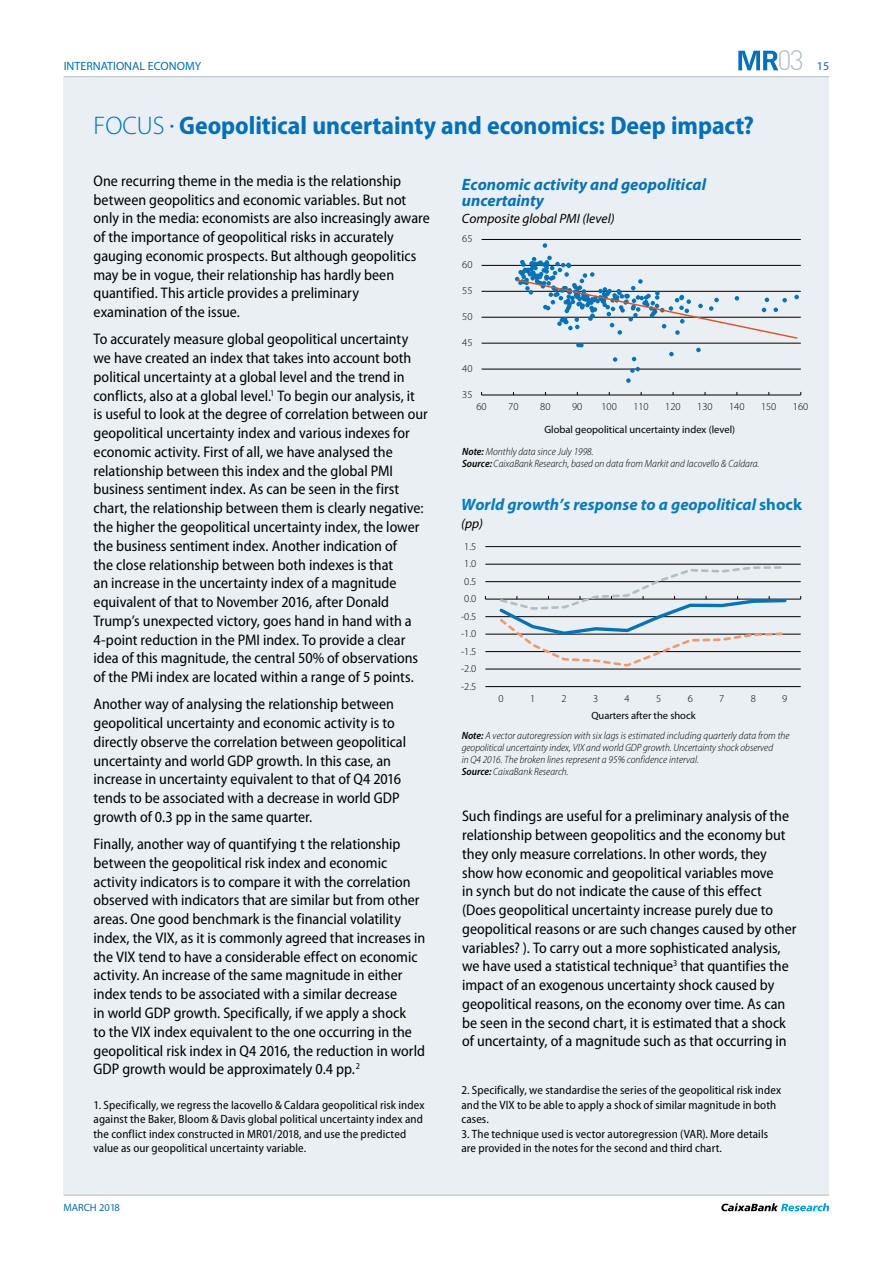
<style>
.page{position:relative;width:893px;height:1263px;background:#fff}
.page>*{position:absolute;margin:0;border:0;box-sizing:border-box;transform-origin:0 0}
.t1{font:300 27.6px "DIN Pro";color:#b2bdc2}
.t2{font:700 semi-condensed 25.5px "Myriad Pro";color:#0070ba}
.t3{font:italic 700 16.5px/16.5px "Myriad Pro";color:#0073bb}
.t4{font:italic 700 16.5px "Myriad Pro";color:#017cc2}
.t5{font:semi-condensed 15.3px/18.8px "Myriad Pro";color:#000}
.t6{font:italic 13.5px "Myriad Pro";color:#000}
.t7{font:semi-condensed 12px/14.7px "Myriad Pro";letter-spacing:.01em;color:#000}
.t8{font:12px "Myriad Pro";color:#0070ba}
.t9{font:italic 300 semi-condensed 10.5px/11.9px "Myriad Pro";color:#000}
.t10{font:300 10.5px "Myriad Pro";color:#000}
.t11{font:10.5px "Myriad Pro";color:#000}
.t12{font:10.5px "Myriad Pro";color:#0070ba}
.s1{font-weight:300;font-stretch:normal}
.s2{font-weight:600}
.s3{font-style:normal}
</style>
<div class="page">
<div style="left:64px;top:77px;width:765px;height:1118px;background:#e9eff3"></div>
<hr style="left:64px;top:76px;width:765px;height:1px;background:#b2bdc2">
<hr style="left:64px;top:1195px;width:765px;height:1px;background:#b2bdc2">
<svg style="left:721px;top:1203px;width:108px;height:8px"></svg>
<svg style="left:738px;top:51px;width:40px;height:19px"></svg>
<hr style="left:485px;top:686px;width:316px;height:1px;background:#000">
<hr style="left:485px;top:669px;width:316px;height:1px;background:#000">
<hr style="left:485px;top:651px;width:316px;height:1px;background:#000">
<hr style="left:485px;top:634px;width:316px;height:1px;background:#000">
<hr style="left:485px;top:616px;width:316px;height:1px;background:#000">
<hr style="left:485px;top:581px;width:316px;height:1px;background:#000">
<hr style="left:485px;top:564px;width:316px;height:1px;background:#000">
<hr style="left:485px;top:546px;width:316px;height:1px;background:#000">
<hr style="left:485px;top:599px;width:316px;height:1px;background:#000">
<svg style="left:497px;top:566px;width:291px;height:101px"></svg>
<hr style="left:482px;top:369px;width:319px;height:1px;background:#000">
<hr style="left:482px;top:343px;width:319px;height:1px;background:#000">
<hr style="left:482px;top:317px;width:319px;height:1px;background:#000">
<hr style="left:482px;top:291px;width:319px;height:1px;background:#000">
<hr style="left:482px;top:265px;width:319px;height:1px;background:#000">
<hr style="left:482px;top:239px;width:319px;height:1px;background:#000">
<hr style="left:482px;top:395px;width:319px;height:1px;background:#000">
<svg style="left:543px;top:243px;width:4px;height:5px"></svg>
<svg style="left:515px;top:256px;width:284px;height:127px"></svg>
<h1 class="t1" style="left:778px;top:42px;width:28px">03</h1>
<p class="t8" style="left:64px;top:59px;width:139px">INTERNATIONAL ECONOMY</p>
<p class="t8" style="left:817px;top:60px;width:14px">15</p>
<h2 class="t2" style="left:94px;top:111px;width:662px"><span class="s1">FOCUS</span> <sup>•</sup> Geopolitical uncertainty and economics: Deep impact?</h2>
<p class="t5" style="left:94px;top:172px;width:338px">One recurring theme in the media is the relationship between geopolitics and economic variables. But not only in the media: economists are also increasingly aware of the importance of geopolitical risks in accurately gauging economic prospects. But although geopolitics may be in vogue, their relationship has hardly been quantified. This article provides a preliminary examination of the issue.</p>
<p class="t5" style="left:94px;top:330px;width:336px">To accurately measure global geopolitical uncertainty we have created an index that takes into account both political uncertainty at a global level and the trend in conflicts, also at a global level.<sup>1</sup> To begin our analysis, it<br>is useful to look at the degree of correlation between our geopolitical uncertainty index and various indexes for economic activity. First of all, we have analysed the relationship between this index and the global PMI business sentiment index. As can be seen in the first chart, the relationship between them is clearly negative: the higher the geopolitical uncertainty index, the lower the business sentiment index. Another indication of<br>the close relationship between both indexes is that<br>an increase in the uncertainty index of a magnitude equivalent of that to November 2016, after Donald Trump’s unexpected victory, goes hand in hand with a 4-point reduction in the PMI index. To provide a clear idea of this magnitude, the central 50% of observations of the PMi index are located within a range of 5 points.</p>
<p class="t5" style="left:94px;top:695px;width:314px">Another way of analysing the relationship between geopolitical uncertainty and economic activity is to directly observe the correlation between geopolitical uncertainty and world GDP growth. In this case, an increase in uncertainty equivalent to that of Q4 2016 tends to be associated with a decrease in world GDP growth of 0.3 pp in the same quarter.</p>
<p class="t5" style="left:94px;top:835px;width:333px">Finally, another way of quantifying t the relationship between the geopolitical risk index and economic activity indicators is to compare it with the correlation observed with indicators that are similar but from other areas. One good benchmark is the financial volatility index, the VIX, as it is commonly agreed that increases in the VIX tend to have a considerable effect on economic activity. An increase of the same magnitude in either index tends to be associated with a similar decrease<br>in world GDP growth. Specifically, if we apply a shock<br>to the VIX index equivalent to the one occurring in the geopolitical risk index in Q4 2016, the reduction in world GDP growth would be approximately 0.4 pp.<sup>2</sup></p>
<p class="t3" style="left:462px;top:176px;width:246px">Economic activity and geopolitical uncertainty</p>
<p class="t6" style="left:462px;top:211px;width:154px">Composite global PMI (level)</p>
<p class="t10" style="left:462px;top:233px;width:12px">65</p>
<p class="t10" style="left:462px;top:259px;width:12px">60</p>
<p class="t10" style="left:462px;top:285px;width:12px">55</p>
<p class="t10" style="left:462px;top:311px;width:12px">50</p>
<p class="t10" style="left:462px;top:337px;width:12px">45</p>
<p class="t10" style="left:462px;top:363px;width:12px">40</p>
<p class="t10" style="left:462px;top:389px;width:12px">35</p>
<p class="t10" style="left:476px;top:401px;width:12px">60</p>
<p class="t10" style="left:508px;top:401px;width:12px">70</p>
<p class="t10" style="left:540px;top:401px;width:12px">80</p>
<p class="t10" style="left:572px;top:401px;width:12px">90</p>
<p class="t10" style="left:601px;top:401px;width:17px">100</p>
<p class="t10" style="left:633px;top:401px;width:17px">110</p>
<p class="t10" style="left:665px;top:401px;width:17px">120</p>
<p class="t10" style="left:697px;top:401px;width:17px">130</p>
<p class="t10" style="left:729px;top:401px;width:17px">140</p>
<p class="t10" style="left:761px;top:401px;width:17px">150</p>
<p class="t10" style="left:793px;top:401px;width:17px">160</p>
<p class="t11" style="left:544px;top:424px;width:192px">Global geopolitical uncertainty index (level)</p>
<p class="t9" style="left:462px;top:446px;width:299px"><span class="s2">Note:</span> Monthly data since July 1998.<br><span class="s2">Source:</span> CaixaBank Research, based on data from Markit and Iacovello &amp; Caldara.</p>
<p class="t4" style="left:461px;top:496px;width:342px">World growth’s response to a geopolitical <span class="s3">shock</span></p>
<p class="t6" style="left:461px;top:515px;width:23px">(pp)</p>
<p class="t10" style="left:464px;top:540px;width:14px">1.5</p>
<p class="t10" style="left:464px;top:558px;width:14px">1.0</p>
<p class="t10" style="left:464px;top:575px;width:14px">0.5</p>
<p class="t10" style="left:464px;top:593px;width:14px">0.0</p>
<p class="t10" style="left:461px;top:610px;width:17px">-0.5</p>
<p class="t10" style="left:461px;top:628px;width:17px">-1.0</p>
<p class="t10" style="left:461px;top:645px;width:17px">-1.5</p>
<p class="t10" style="left:461px;top:663px;width:17px">-2.0</p>
<p class="t10" style="left:461px;top:680px;width:17px">-2.5</p>
<p class="t10" style="left:498px;top:693px;width:7px">0</p>
<p class="t10" style="left:530px;top:693px;width:7px">1</p>
<p class="t10" style="left:562px;top:693px;width:7px">2</p>
<p class="t10" style="left:593px;top:693px;width:7px">3</p>
<p class="t10" style="left:625px;top:693px;width:7px">4</p>
<p class="t10" style="left:656px;top:693px;width:7px">5</p>
<p class="t10" style="left:688px;top:693px;width:7px">6</p>
<p class="t10" style="left:719px;top:693px;width:7px">7</p>
<p class="t10" style="left:751px;top:693px;width:7px">8</p>
<p class="t10" style="left:782px;top:693px;width:7px">9</p>
<p class="t11" style="left:591px;top:710px;width:106px">Quarters after the shock</p>
<p class="t9" style="left:462px;top:730px;width:329px"><span class="s2">Note:</span> A vector autoregression with six lags is estimated including quarterly data from the geopolitical uncertainty index, VIX and world GDP growth. Uncertainty shock observed<br>in Q4 2016. The broken lines represent a 95% confidence interval.<br><span class="s2">Source:</span> CaixaBank Research.</p>
<p class="t5" style="left:462px;top:807px;width:336px">Such findings are useful for a preliminary analysis of the relationship between geopolitics and the economy but they only measure correlations. In other words, they show how economic and geopolitical variables move<br>in synch but do not indicate the cause of this effect (Does geopolitical uncertainty increase purely due to geopolitical reasons or are such changes caused by other variables? ). To carry out a more sophisticated analysis, we have used a statistical technique<sup>3</sup> that quantifies the impact of an exogenous uncertainty shock caused by geopolitical reasons, on the economy over time. As can be seen in the second chart, it is estimated that a shock of uncertainty, of a magnitude such as that occurring in</p>
<p class="t7" style="left:94px;top:1097px;width:332px">1. Specifically, we regress the Iacovello &amp; Caldara geopolitical risk index against the Baker, Bloom &amp; Davis global political uncertainty index and the conflict index constructed in MR01/2018, and use the predicted value as our geopolitical uncertainty variable.</p>
<p class="t12" style="left:63px;top:1202px;width:58px">MARCH 2018</p>
<p class="t7" style="left:461px;top:1083px;width:321px">2. Specifically, we standardise the series of the geopolitical risk index and the VIX to be able to apply a shock of similar magnitude in both cases.</p>
<p class="t7" style="left:461px;top:1127px;width:308px">3. The technique used is vector autoregression (VAR). More details are provided in the notes for the second and third chart.</p>
</div>
